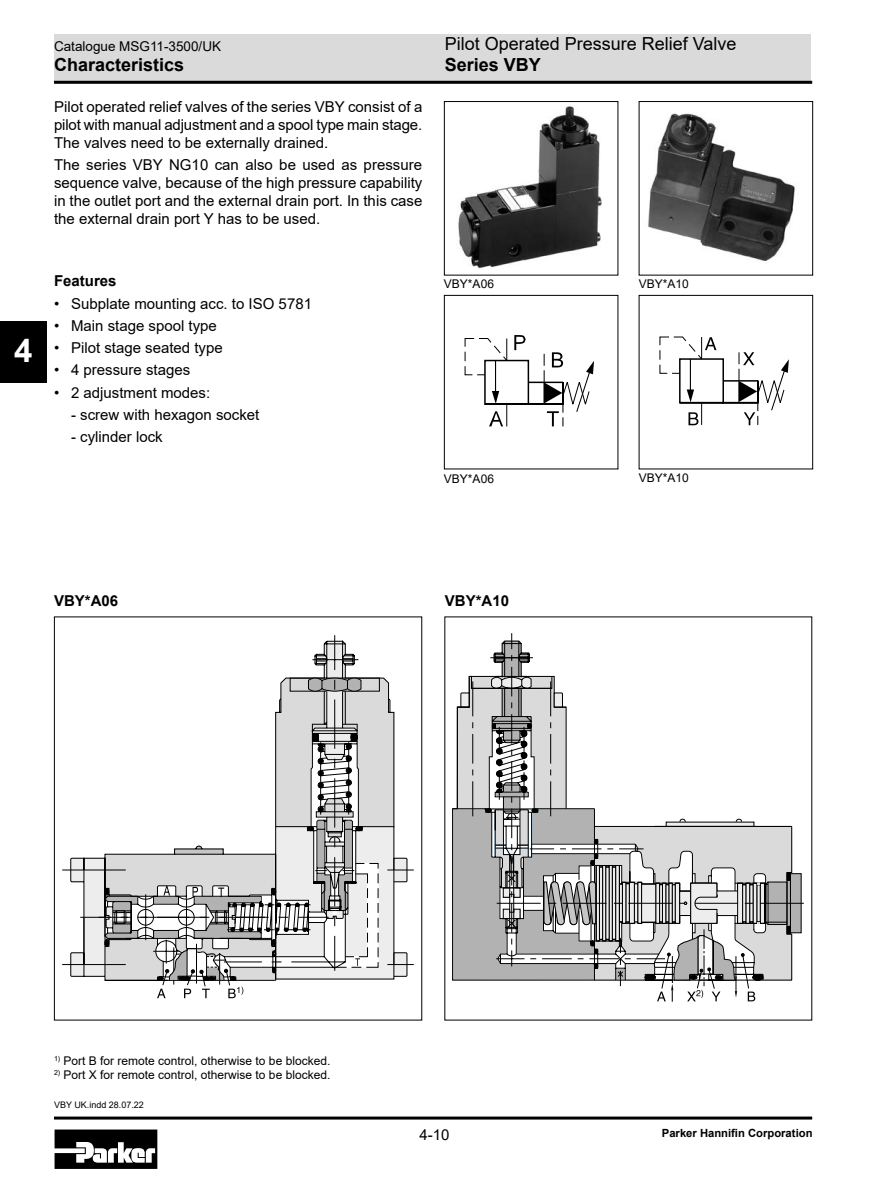
<style>
.page{position:relative;width:893px;height:1188px;background:#fff}
.page>*{position:absolute;margin:0;border:0;box-sizing:border-box;transform-origin:0 0}
.t1{font:700 33px "Arial";color:#fff}
.t2{font:18px "Arial";color:#000}
.t3{font:700 18px "Arial";color:#000}
.Helv_10P{font:15px/18px "Arial";color:#000;text-align:justify}
.Einrück{font:15px "Arial";color:#000}
.Einrück-2{font:700 15px "Arial";color:#000}
.t4{font:13.5px "Arial";color:#000}
.t5{font:12px "Arial";color:#000}
.t6{font:700 11.25px "Arial";color:#000}
.t7{font:9px "Arial";color:#000}
</style>
<div class="page">
<div style="left:54px;top:34px;width:757px;height:48px;background:#dadada"></div>
<div style="left:0;top:321px;width:47px;height:62px;background:#000"></div>
<hr style="left:54px;top:1117px;width:758px;height:3px;background:#000">
<hr style="left:54px;top:81px;width:758px;height:3px;background:#000">
<svg style="left:55px;top:1130px;width:102px;height:39px"></svg>
<svg style="left:464px;top:335px;width:130px;height:91px"></svg>
<div style="left:444px;top:295px;width:174px;height:174px;border:1px solid #000"></div>
<svg style="left:659px;top:336px;width:130px;height:89px"></svg>
<div style="left:639px;top:295px;width:174px;height:174px;border:1px solid #000"></div>
<img style="left:458px;top:106px;width:144px;height:162px">
<div style="left:444px;top:101px;width:174px;height:175px;border:1px solid #000"></div>
<img style="left:648px;top:113px;width:147px;height:148px">
<div style="left:639px;top:101px;width:174px;height:175px;border:1px solid #000"></div>
<hr style="left:760px;top:903px;width:44px;height:1px;background:#000">
<svg style="left:452px;top:640px;width:350px;height:362px"></svg>
<svg style="left:62px;top:635px;width:281px;height:342px"></svg>
<svg style="left:83px;top:641px;width:331px;height:357px"></svg>
<h1 class="t1" style="left:14px;top:327px;width:20px">4</h1>
<p class="t4" style="left:54px;top:37px;width:169px">Catalogue MSG11-3500/UK</p>
<p class="t3" style="left:54px;top:52px;width:132px">Characteristics</p>
<p class="Helv_10P" style="left:54px;top:98px;width:370px">Pilot operated relief valves of the series VBY consist of a pilot with manual adjustment and a spool type main stage.<br>The valves need to be externally drained.</p>
<p class="Helv_10P" style="left:54px;top:156px;width:370px">The series VBY NG10 can also be used as pressure sequence valve, because of the high pressure capability in the outlet port and the external drain port. In this case the external drain port Y has to be used.</p>
<p class="Einrück-2" style="left:54px;top:271px;width:64px">Features</p>
<p class="Einrück" style="left:54px;top:293px;width:259px">• Subplate mounting acc. to ISO 5781</p>
<p class="Einrück" style="left:54px;top:315px;width:164px">• Main stage spool type</p>
<p class="Einrück" style="left:54px;top:338px;width:170px">• Pilot stage seated type</p>
<p class="Einrück" style="left:54px;top:360px;width:138px">• 4 pressure stages</p>
<p class="Einrück" style="left:54px;top:382px;width:158px">• 2 adjustment modes:</p>
<p class="Einrück" style="left:71px;top:404px;width:190px">- screw with hexagon socket</p>
<p class="Einrück" style="left:71px;top:427px;width:93px">- cylinder lock</p>
<p class="t2" style="left:445px;top:31px;width:293px">Pilot Operated Pressure Relief Valve</p>
<p class="t3" style="left:445px;top:52px;width:98px">Series VBY</p>
<p class="t5" style="left:444px;top:276px;width:52px">VBY*A06</p>
<p class="t5" style="left:639px;top:275px;width:52px">VBY*A10</p>
<p class="t5" style="left:444px;top:470px;width:52px">VBY*A06</p>
<p class="t5" style="left:639px;top:469px;width:52px">VBY*A10</p>
<p class="Einrück-2" style="left:54px;top:590px;width:66px">VBY*A06</p>
<p class="Einrück-2" style="left:445px;top:590px;width:66px">VBY*A10</p>
<p class="t5" style="left:54px;top:1053px;width:278px"><sup>1)</sup> Port B for remote control, otherwise to be blocked.</p>
<p class="t5" style="left:54px;top:1067px;width:278px"><sup>2)</sup> Port X for remote control, otherwise to be blocked.</p>
<p class="t7" style="left:54px;top:1098px;width:91px">VBY UK.indd 28.07.22</p>
<p class="Helv_10P" style="left:420px;top:1125px;width:32px">4-10</p>
<p class="t6" style="left:662px;top:1125px;width:152px">Parker Hannifin Corporation</p>
</div>
